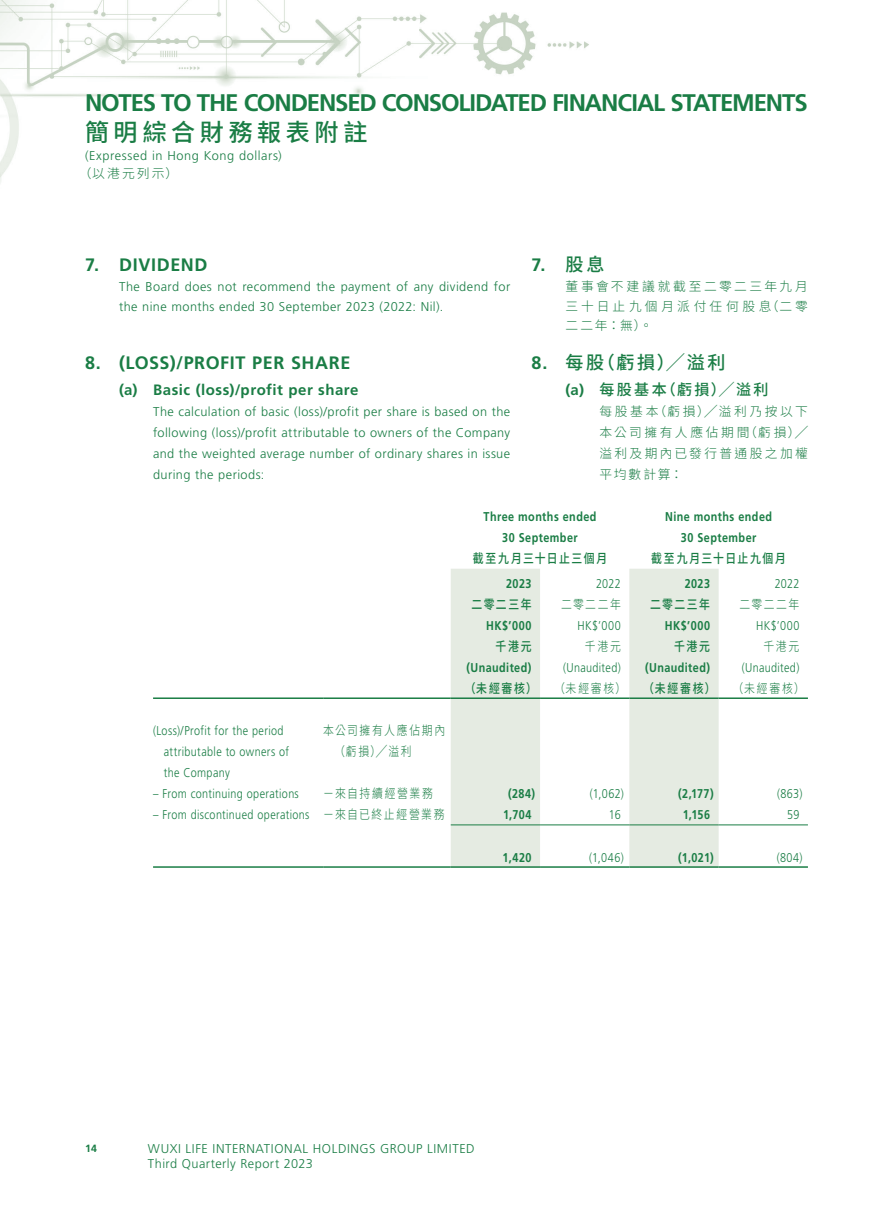
<style>
.page{position:relative;width:893px;height:1212px;background:#fff}
.page>*{position:absolute;margin:0;border:0;box-sizing:border-box;transform-origin:0 0}
.t1{font:700 24px "Frutiger LT Std";letter-spacing:-.05em;color:#1a7d45}
.t2{font:500 24px "Source Han Sans TC";letter-spacing:.195em;color:#1a7d45}
.t3{font:700 18px "Frutiger LT Std";letter-spacing:.035em;color:#1a7d45}
.t4{font:500 18px "Source Han Sans TC";color:#1a7d45}
.t5{font:700 15px "Frutiger LT Std";letter-spacing:.035em;color:#1a7d45}
.t6{font:500 15px "Source Han Sans TC";letter-spacing:.155em;color:#1a7d45}
.t7{font:300 12.75px/21px "Frutiger LT Std";letter-spacing:.035em;color:#1a7d45}
.t8{font:300 12.75px/21px "Frutiger LT Std";letter-spacing:.035em;color:#1a7d45;scale:.85 1}
.t9{font:700 12.75px/21px "Frutiger LT Std";letter-spacing:.04em;color:#1a7d45;text-align:center;scale:.85 1}
.t10{font:300 12.75px/21px "Source Han Sans TC";letter-spacing:.175em;color:#1a7d45;text-align:justify}
.t11{font:500 12.75px "Source Han Sans TC";letter-spacing:.16em;color:#1a7d45;scale:.85 1}
.t12{font:300 12.75px "Source Han Sans TC";letter-spacing:.175em;color:#1a7d45;scale:.85 1}
.t13{font:300 12.75px/21px "Source Han Sans TC";letter-spacing:.15em;color:#1a7d45;scale:.85 1}
.t14{font:500 12.75px "Source Han Sans TC";letter-spacing:.14em;color:#1a7d45;scale:.85 1}
.t15{font:300 12.75px "Source Han Sans TC";letter-spacing:.145em;color:#1a7d45;scale:.85 1}
.t16{font:700 10.5px "Frutiger LT Std";color:#1a7d45}
.s1{font-family:"Source Han Sans TC";font-weight:500}
.s2{font-family:"Frutiger LT Std";font-weight:700}
.s3{font-family:"Source Han Sans TC"}
</style>
<div class="page">
<img style="left:0;top:0;width:808px;height:826px">
<svg style="left:451px;top:569px;width:268px;height:297px;fill:#e5ebe2"></svg>
<hr style="left:153px;top:697px;width:170px;height:2px;background:#1a7d45">
<hr style="left:323px;top:697px;width:128px;height:2px;background:#1a7d45">
<hr style="left:451px;top:697px;width:89px;height:2px;background:#1a7d45">
<hr style="left:540px;top:697px;width:89px;height:2px;background:#1a7d45">
<hr style="left:629px;top:697px;width:90px;height:2px;background:#1a7d45">
<hr style="left:719px;top:697px;width:89px;height:2px;background:#1a7d45">
<hr style="left:451px;top:824px;width:89px;height:1px;background:#1a7d45">
<hr style="left:540px;top:824px;width:89px;height:1px;background:#1a7d45">
<hr style="left:629px;top:824px;width:90px;height:1px;background:#1a7d45">
<hr style="left:719px;top:824px;width:89px;height:1px;background:#1a7d45">
<hr style="left:153px;top:866px;width:170px;height:2px;background:#1a7d45">
<hr style="left:323px;top:866px;width:128px;height:2px;background:#1a7d45">
<hr style="left:451px;top:866px;width:89px;height:2px;background:#1a7d45">
<hr style="left:540px;top:866px;width:89px;height:2px;background:#1a7d45">
<hr style="left:629px;top:866px;width:90px;height:2px;background:#1a7d45">
<hr style="left:719px;top:866px;width:89px;height:2px;background:#1a7d45">
<h1 class="t1" style="left:85px;top:89px;width:724px">NOTES TO THE CONDENSED CONSOLIDATED FINANCIAL STATEMENTS</h1>
<h1 class="t2" style="left:85px;top:119px;width:284px">簡明綜合財務報表附註</h1>
<p class="t7" style="left:85px;top:146px;width:198px">(Expressed in Hong Kong dollars)</p>
<p class="t10" style="left:79px;top:164px;width:101px">（以港元列示）</p>
<h2 class="t3" style="left:531px;top:254px;width:75px">7. <span class="s1">股息</span></h2>
<p class="t10" style="left:566px;top:276px;width:244px;line-height:19.8px">董事會不建議就截至二零二三年九月三十日止九個月派付任何股息（二零二二年：無）。</p>
<h2 class="t4" style="left:531px;top:353px;width:196px"><span class="s2">8.</span> 每股（虧損）╱溢利</h2>
<p class="t6" style="left:566px;top:381px;width:204px"><span class="s2">(a)</span> 每股基本（虧損）╱溢利</p>
<p class="t10" style="left:600px;top:401px;width:210px">每股基本（虧損）╱溢利乃按以下本公司擁有人應佔期間（虧損）╱溢利及期內已發行普通股之加權平均數計算：</p>
<h2 class="t3" style="left:85px;top:254px;width:124px">7. DIVIDEND</h2>
<p class="t7" style="left:119px;top:277px;width:393px;line-height:19.8px">The Board does not recommend the payment of any dividend for the nine months ended 30 September 2023 (2022: Nil).</p>
<h2 class="t3" style="left:85px;top:352px;width:267px">8. (LOSS)/PROFIT PER SHARE</h2>
<p class="t5" style="left:119px;top:381px;width:241px">(a) Basic (loss)/profit per share</p>
<p class="t7" style="left:153px;top:401px;width:359px;text-align:justify">The calculation of basic (loss)/profit per share is based on the following (loss)/profit attributable to owners of the Company and the weighted average number of ordinary shares in issue during the periods:</p>
<p class="t9" style="left:484px;top:506px;width:134px">Three months ended<br>30 September</p>
<p class="t9" style="left:665px;top:506px;width:127px">Nine months ended<br>30 September</p>
<p class="t14" style="left:473px;top:551px;width:160px">截至九月三十日止三個月</p>
<p class="t11" style="left:651px;top:551px;width:160px">截至九月三十日止九個月</p>
<p class="t9" style="left:506px;top:573px;width:31px">2023</p>
<p class="t8" style="left:596px;top:573px;width:31px">2022</p>
<p class="t9" style="left:685px;top:573px;width:31px">2023</p>
<p class="t8" style="left:775px;top:573px;width:31px">2022</p>
<p class="t11" style="left:472px;top:597px;width:72px">二零二三年</p>
<p class="t12" style="left:561px;top:597px;width:72px">二零二二年</p>
<p class="t11" style="left:650px;top:597px;width:72px">二零二三年</p>
<p class="t12" style="left:740px;top:597px;width:72px">二零二二年</p>
<p class="t9" style="left:486px;top:615px;width:55px">HK$’000</p>
<p class="t8" style="left:577px;top:615px;width:53px">HK$’000</p>
<p class="t9" style="left:665px;top:615px;width:55px">HK$’000</p>
<p class="t8" style="left:756px;top:615px;width:53px">HK$’000</p>
<p class="t11" style="left:495px;top:639px;width:44px">千港元</p>
<p class="t12" style="left:585px;top:639px;width:44px">千港元</p>
<p class="t11" style="left:674px;top:639px;width:44px">千港元</p>
<p class="t12" style="left:763px;top:639px;width:44px">千港元</p>
<p class="t9" style="left:467px;top:657px;width:78px">(Unaudited)</p>
<p class="t8" style="left:563px;top:657px;width:69px">(Unaudited)</p>
<p class="t9" style="left:645px;top:657px;width:78px">(Unaudited)</p>
<p class="t8" style="left:742px;top:657px;width:69px">(Unaudited)</p>
<p class="t11" style="left:465px;top:681px;width:86px">（未經審核）</p>
<p class="t12" style="left:554px;top:681px;width:86px">（未經審核）</p>
<p class="t11" style="left:643px;top:681px;width:86px">（未經審核）</p>
<p class="t12" style="left:733px;top:681px;width:86px">（未經審核）</p>
<p class="t8" style="left:164px;top:721px;width:149px;text-indent:-11px">(Loss)/Profit for the period attributable to owners of the Company</p>
<p class="t13" style="left:334px;top:720px;width:132px;text-indent:-11px">本公司擁有人應佔期內（虧損）╱溢利</p>
<p class="t8" style="left:153px;top:784px;width:173px">– From continuing operations</p>
<p class="t15" style="left:323px;top:786px;width:131px">－來自持續經營業務</p>
<p class="t9" style="left:508px;top:783px;width:33px">(284)</p>
<p class="t8" style="left:590px;top:784px;width:42px">(1,062)</p>
<p class="t9" style="left:678px;top:783px;width:44px">(2,177)</p>
<p class="t8" style="left:777px;top:784px;width:31px">(863)</p>
<p class="t8" style="left:153px;top:805px;width:344px">– From discontinued operations <span class="s3">－來自已終止經營業務</span></p>
<p class="t9" style="left:503px;top:804px;width:35px">1,704</p>
<p class="t8" style="left:609px;top:805px;width:16px">16</p>
<p class="t9" style="left:683px;top:804px;width:34px">1,156</p>
<p class="t8" style="left:787px;top:805px;width:16px">59</p>
<p class="t9" style="left:502px;top:847px;width:36px">1,420</p>
<p class="t8" style="left:589px;top:847px;width:42px">(1,046)</p>
<p class="t9" style="left:678px;top:847px;width:43px">(1,021)</p>
<p class="t8" style="left:777px;top:847px;width:32px">(804)</p>
<p class="t16" style="left:85px;top:1142px;width:13px">14</p>
<p class="t7" style="left:148px;top:1141px;width:328px;line-height:15px">WUXI LIFE INTERNATIONAL HOLDINGS GROUP LIMITED<br>Third Quarterly Report 2023</p>
</div>
